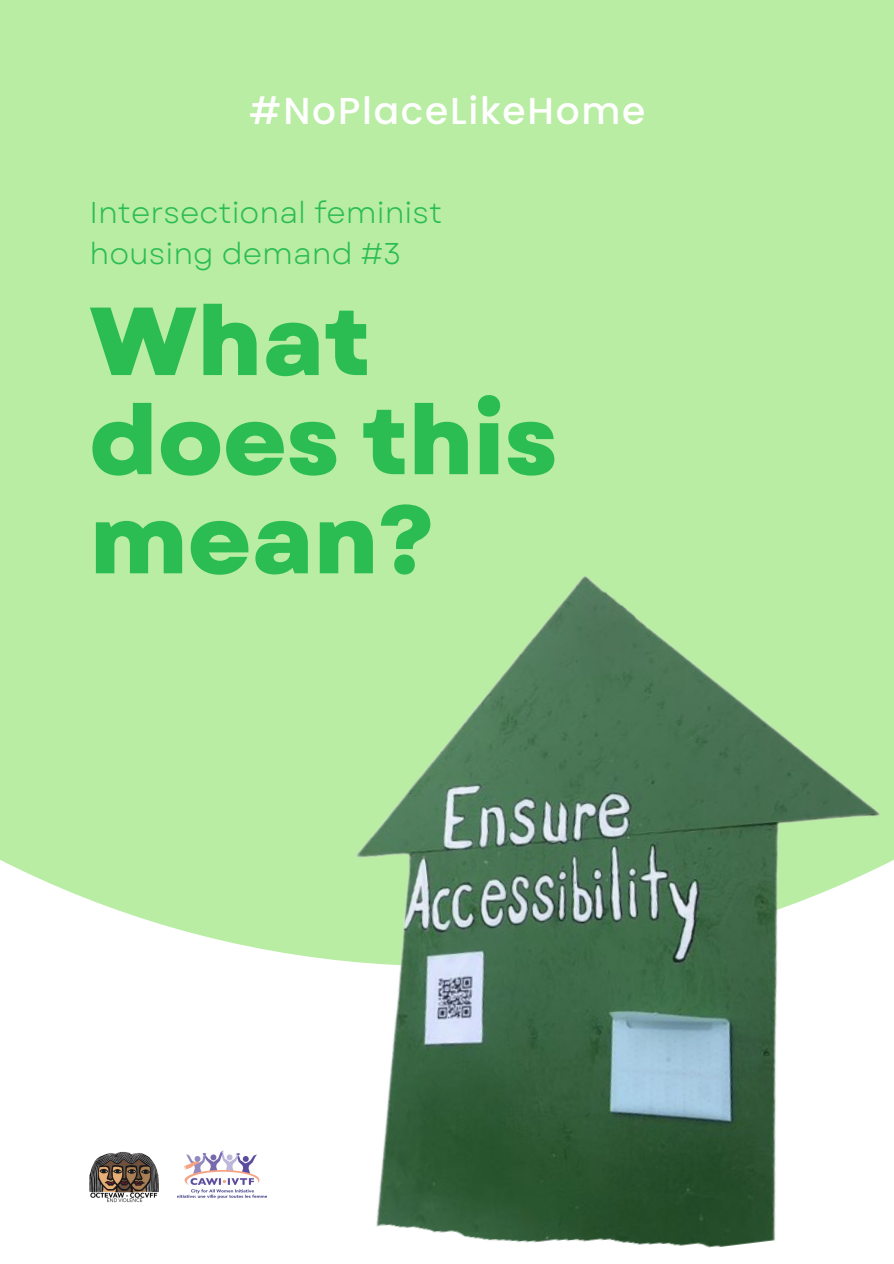
<style>
.page{position:relative;width:894px;height:1264px;background:#fff}
.page>*{position:absolute;margin:0;border:0;box-sizing:border-box;transform-origin:0 0}
.t1{font:800 96.3px/99.1px "Garet";color:#2bbd51}
.t2{font:500 37.5px "Poppins";letter-spacing:.045em;color:#fff}
.t3{font:30px "Garet";color:#2bbd51}
</style>
<div class="page">
<div style="left:0;top:0;width:893px;height:953px;background:#b8eda3"></div>
<img style="left:281px;top:527px;width:612px;height:721px">
<img style="left:177px;top:1150px;width:89px;height:49px">
<img style="left:89px;top:1151px;width:69px;height:52px">
<p class="t2" style="left:249px;top:85px;width:398px">#NoPlaceLikeHome</p>
<p class="t3" style="left:89px;top:191px;width:354px">Intersectional feminist</p>
<p class="t3" style="left:89px;top:232px;width:313px">housing demand #3</p>
<p class="t1" style="left:89px;top:292px;width:469px">What does this mean?</p>
</div>
